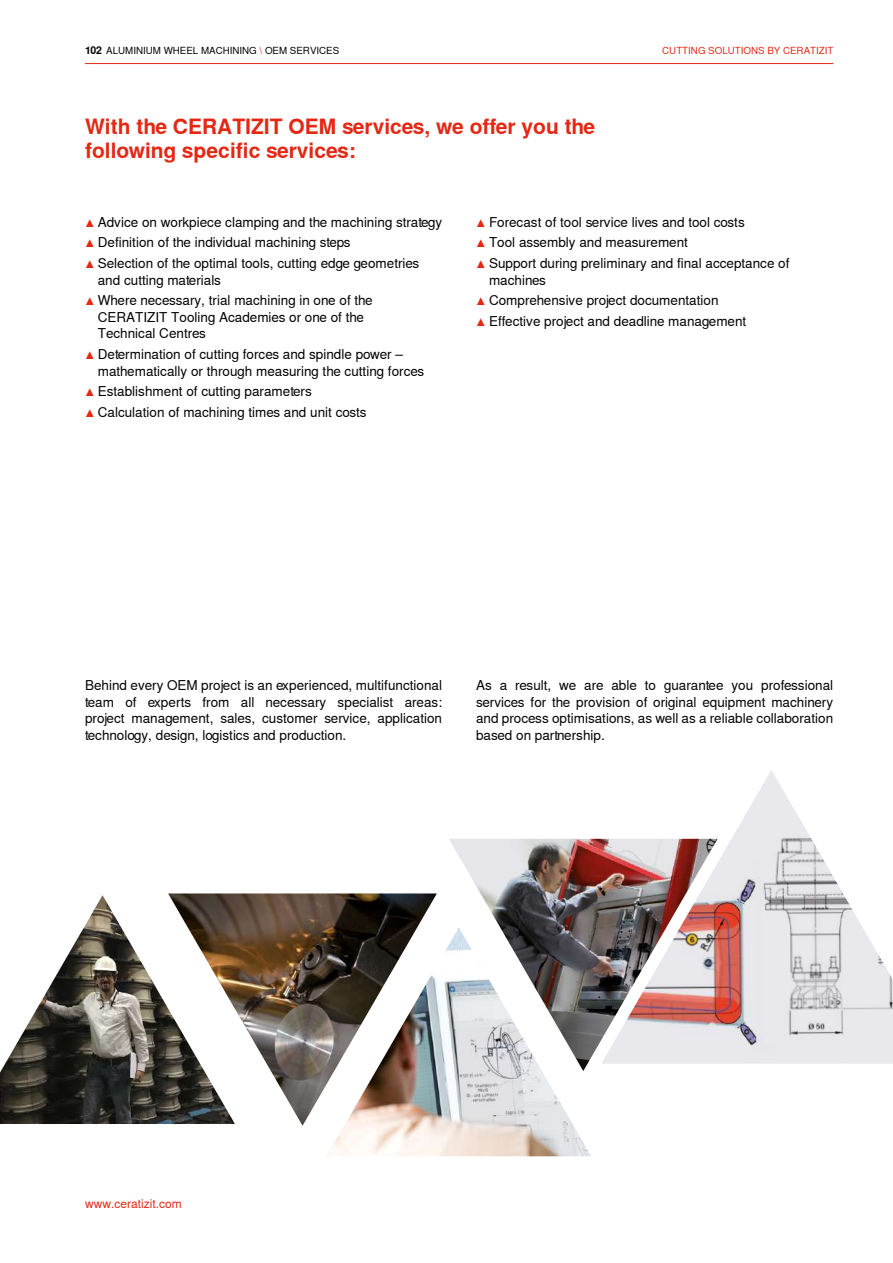
<style>
.page{position:relative;width:893px;height:1263px;background:#fff}
.page>*{position:absolute;margin:0;border:0;box-sizing:border-box;transform-origin:0 0}
.t1{font:700 21px/24px "Ceratizit Sans Global";color:#e52713}
.t2{font:13.5px/16.5px "Ceratizit Sans Global";color:#000}
.t3{font:12px "Ceratizit Sans Global";color:#e52713}
.t4{font:9.75px "Ceratizit Sans Global";color:#000}
.t5{font:9.75px "Ceratizit Sans Global";color:#e52713}
.s1{font-weight:700;font-size:10.5px}
.s2{color:#e52713}
</style>
<div class="page">
<hr style="left:85px;top:63px;width:748px;height:1px;background:#e52713">
<img style="left:601px;top:770px;width:292px;height:294px">
<img style="left:449px;top:839px;width:269px;height:225px">
<img style="left:168px;top:893px;width:269px;height:233px">
<img style="left:327px;top:927px;width:264px;height:229px">
<img style="left:0;top:895px;width:235px;height:229px">
<p class="t4" style="left:85px;top:45px;width:256px"><span class="s1">102</span> ALUMINIUM WHEEL MACHINING <span class="s2">\</span> OEM SERVICES</p>
<p class="t5" style="left:662px;top:45px;width:173px">CUTTING SOLUTIONS BY CERATIZIT</p>
<h1 class="t1" style="left:85px;top:115px;width:512px">With the CERATIZIT OEM services, we offer you the following specific services:</h1>
<p class="t2" style="left:85px;top:214px;width:359px"><span class="s2">▲</span> Advice on workpiece clamping and the machining strategy</p>
<p class="t2" style="left:85px;top:235px;width:267px"><span class="s2">▲</span> Definition of the individual machining steps</p>
<p class="t2" style="left:98px;top:255px;width:323px;text-indent:-13px"><span class="s2">▲</span> Selection of the optimal tools, cutting edge geometries and cutting materials</p>
<p class="t2" style="left:98px;top:293px;width:276px;text-indent:-13px"><span class="s2">▲</span> Where necessary, trial machining in one of the<br>CERATIZIT Tooling Academies or one of the<br>Technical Centres</p>
<p class="t2" style="left:98px;top:346px;width:328px;text-indent:-13px"><span class="s2">▲</span> Determination of cutting forces and spindle power – mathematically or through measuring the cutting forces</p>
<p class="t2" style="left:85px;top:384px;width:228px"><span class="s2">▲</span> Establishment of cutting parameters</p>
<p class="t2" style="left:85px;top:404px;width:283px"><span class="s2">▲</span> Calculation of machining times and unit costs</p>
<p class="t2" style="left:476px;top:214px;width:270px"><span class="s2">▲</span> Forecast of tool service lives and tool costs</p>
<p class="t2" style="left:476px;top:235px;width:213px"><span class="s2">▲</span> Tool assembly and measurement</p>
<p class="t2" style="left:489px;top:255px;width:302px;text-indent:-13px"><span class="s2">▲</span> Support during preliminary and final acceptance of machines</p>
<p class="t2" style="left:476px;top:293px;width:244px"><span class="s2">▲</span> Comprehensive project documentation</p>
<p class="t2" style="left:476px;top:313px;width:272px"><span class="s2">▲</span> Effective project and deadline management</p>
<p class="t2" style="left:85px;top:677px;width:359px;text-align:justify">Behind every OEM project is an experienced, multifunctional team of experts from all necessary specialist areas: project management, sales, customer service, application technology, design, logistics and production.</p>
<p class="t2" style="left:476px;top:677px;width:359px;text-align:justify">As a result, we are able to guarantee you professional services for the provision of original equipment machinery and process optimisations, as well as a reliable collaboration based on partnership.</p>
<p class="t3" style="left:85px;top:1197px;width:98px">www.ceratizit.com</p>
</div>
